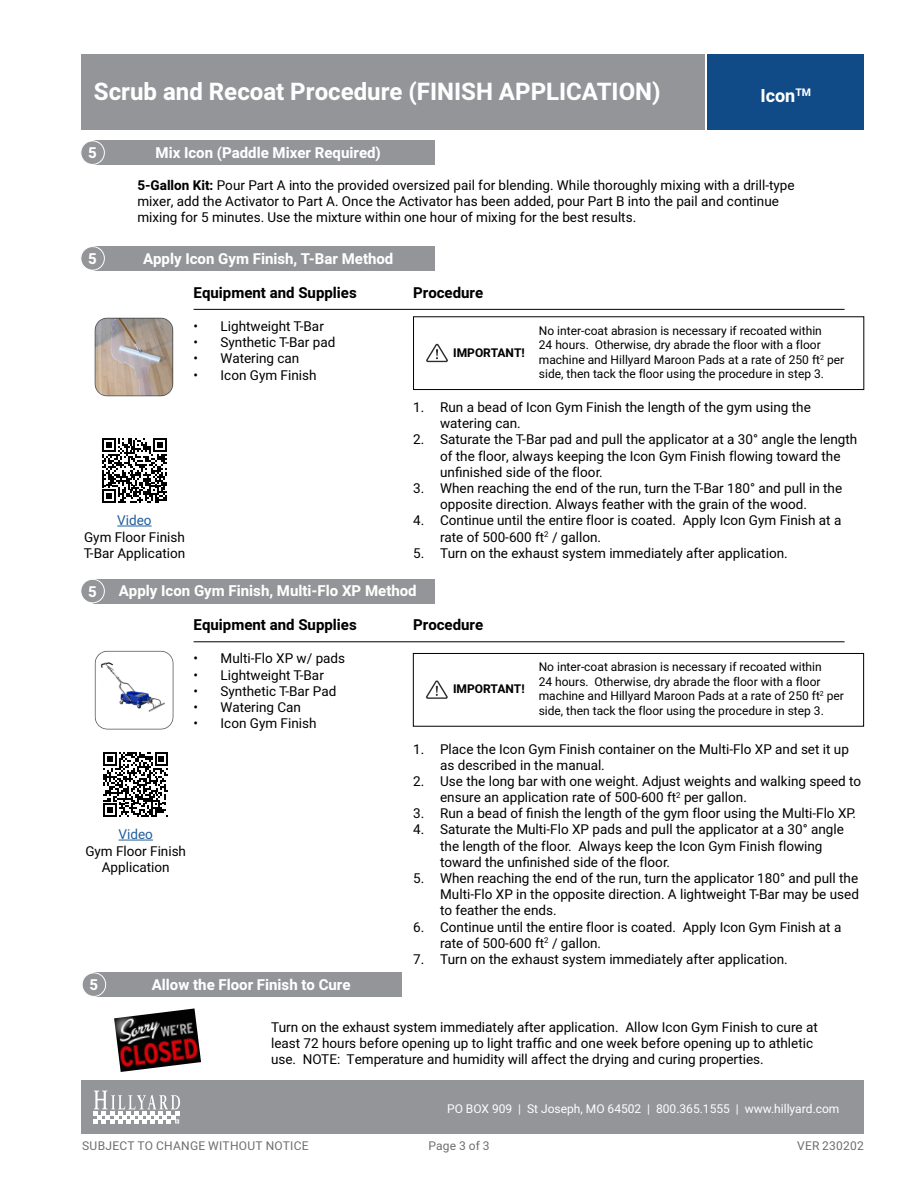
<style>
.page{position:relative;width:918px;height:1188px;background:#fff}
.page>*{position:absolute;margin:0;border:0;box-sizing:border-box;transform-origin:0 0}
.t1{font:700 24px "Heebo";color:#fff}
.t2{font:700 18px "Heebo";color:#fff}
.t3{font:700 15px "Heebo";color:#fff}
.t4{font:700 15px "Heebo";color:#000}
.t5{font:13.5px/16.2px "Heebo";color:#000}
.t6{font:13.5px "Heebo";color:#215e9e}
.t7{font:12px/14.4px "Heebo";color:#000}
.t8{font:12px "Heebo";color:#fff}
.t9{font:12px "Heebo";letter-spacing:.02em;color:#6d6e71}
.t10{font:700 12px "Heebo";color:#000}
.s1{font-weight:700}
</style>
<div class="page">
<div style="left:81px;top:54px;width:783px;height:76px;background:#939598"></div>
<div style="left:706px;top:54px;width:158px;height:76px;background:#104b87"></div>
<hr style="left:705px;top:54px;width:1px;height:76px;background:#fff">
<div style="left:81px;top:1080px;width:783px;height:54px;background:#939598"></div>
<svg style="left:94px;top:1091px;width:86px;height:32px"></svg>
<div style="left:413px;top:317px;width:451px;height:73px;border:1px solid #000"></div>
<svg style="left:426px;top:343px;width:22px;height:20px"></svg>
<div style="left:95px;top:246px;width:340px;height:25px;background:#939598"></div>
<div style="left:81px;top:246px;width:24px;height:24px;background:#939598;border-radius:50%"></div>
<div style="left:80px;top:246px;width:25px;height:25px;border:1px solid #fff;border-radius:50%"></div>
<hr style="left:194px;top:309px;width:651px;height:1px;background:#000">
<div style="left:94px;top:972px;width:308px;height:25px;background:#939598"></div>
<div style="left:82px;top:973px;width:24px;height:24px;background:#939598;border-radius:50%"></div>
<div style="left:82px;top:972px;width:24px;height:25px;border:1px solid #fff;border-radius:50%"></div>
<img style="left:114px;top:1008px;width:87px;height:64px">
<img style="left:94px;top:317px;width:80px;height:80px">
<hr style="left:117px;top:526px;width:35px;height:1px;background:#215e9e">
<svg style="left:102px;top:438px;width:65px;height:65px"></svg>
<div style="left:94px;top:579px;width:341px;height:24px;background:#939598"></div>
<div style="left:81px;top:579px;width:24px;height:24px;background:#939598;border-radius:50%"></div>
<div style="left:80px;top:579px;width:25px;height:24px;border:1px solid #fff;border-radius:50%"></div>
<hr style="left:194px;top:642px;width:651px;height:1px;background:#000">
<img style="left:94px;top:650px;width:80px;height:80px">
<hr style="left:119px;top:840px;width:34px;height:1px;background:#215e9e">
<svg style="left:103px;top:752px;width:65px;height:65px"></svg>
<div style="left:95px;top:141px;width:340px;height:24px;background:#939598"></div>
<div style="left:81px;top:141px;width:24px;height:24px;background:#939598;border-radius:50%"></div>
<div style="left:80px;top:140px;width:25px;height:25px;border:1px solid #fff;border-radius:50%"></div>
<div style="left:413px;top:653px;width:451px;height:73px;border:1px solid #000"></div>
<svg style="left:426px;top:680px;width:22px;height:19px"></svg>
<h1 class="t1" style="left:94px;top:75px;width:568px">Scrub and Recoat Procedure (FINISH APPLICATION)</h1>
<h2 class="t2" style="left:760px;top:83px;width:52px">Icon<sup>TM</sup></h2>
<p class="t3" style="left:88px;top:143px;width:10px">5</p>
<p class="t3" style="left:156px;top:142px;width:227px">Mix Icon (Paddle Mixer Required)</p>
<p class="t5" style="left:137px;top:177px;width:659px"><span class="s1">5-Gallon Kit:</span> Pour Part A into the provided oversized pail for blending. While thoroughly mixing with a drill-type mixer, add the Activator to Part A. Once the Activator has been added, pour Part B into the pail and continue mixing for 5 minutes. Use the mixture within one hour of mixing for the best results.</p>
<p class="t3" style="left:88px;top:248px;width:10px">5</p>
<p class="t3" style="left:143px;top:248px;width:252px">Apply Icon Gym Finish, T-Bar Method</p>
<p class="t4" style="left:194px;top:282px;width:165px">Equipment and Supplies</p>
<p class="t5" style="left:194px;top:318px;width:132px">• Lightweight T-Bar</p>
<p class="t5" style="left:194px;top:334px;width:143px">• Synthetic T-Bar pad</p>
<p class="t5" style="left:194px;top:351px;width:107px">• Watering can</p>
<p class="t5" style="left:194px;top:367px;width:124px">• Icon Gym Finish</p>
<p class="t4" style="left:413px;top:282px;width:72px">Procedure</p>
<p class="t10" style="left:453px;top:344px;width:73px">IMPORTANT!</p>
<p class="t7" style="left:539px;top:323px;width:307px">No inter-coat abrasion is necessary if recoated within<br>24 hours. Otherwise, dry abrade the floor with a floor machine and Hillyard Maroon Pads at a rate of 250 ft<sup>2</sup> per side, then tack the floor using the procedure in step 3.</p>
<p class="t5" style="left:440px;top:399px;width:372px;text-indent:-27px">1. Run a bead of Icon Gym Finish the length of the gym using the watering can.</p>
<p class="t5" style="left:440px;top:432px;width:419px;text-indent:-27px">2. Saturate the T-Bar pad and pull the applicator at a 30° angle the length of the floor, always keeping the Icon Gym Finish flowing toward the unfinished side of the floor.</p>
<p class="t5" style="left:440px;top:480px;width:404px;text-indent:-27px">3. When reaching the end of the run, turn the T-Bar 180° and pull in the opposite direction. Always feather with the grain of the wood.</p>
<p class="t5" style="left:440px;top:513px;width:403px;text-indent:-27px">4. Continue until the entire floor is coated. Apply Icon Gym Finish at a rate of 500-600 ft<sup>2</sup> / gallon.</p>
<p class="t5" style="left:413px;top:545px;width:376px">5. Turn on the exhaust system immediately after application.</p>
<p class="t6" style="left:117px;top:511px;width:36px">Video</p>
<p class="t5" style="left:84px;top:529px;width:103px">Gym Floor Finish<br>T-Bar Application</p>
<p class="t3" style="left:88px;top:581px;width:10px">5</p>
<p class="t3" style="left:119px;top:581px;width:299px">Apply Icon Gym Finish, Multi-Flo XP Method</p>
<p class="t4" style="left:194px;top:615px;width:165px">Equipment and Supplies</p>
<p class="t5" style="left:194px;top:651px;width:153px">• Multi-Flo XP w/ pads</p>
<p class="t5" style="left:194px;top:667px;width:132px">• Lightweight T-Bar</p>
<p class="t5" style="left:194px;top:683px;width:144px">• Synthetic T-Bar Pad</p>
<p class="t5" style="left:194px;top:699px;width:109px">• Watering Can</p>
<p class="t5" style="left:194px;top:715px;width:124px">• Icon Gym Finish</p>
<p class="t5" style="left:440px;top:741px;width:410px;text-indent:-27px">1. Place the Icon Gym Finish container on the Multi-Flo XP and set it up as described in the manual.</p>
<p class="t5" style="left:440px;top:773px;width:423px;text-indent:-27px">2. Use the long bar with one weight. Adjust weights and walking speed to ensure an application rate of 500-600 ft<sup>2</sup> per gallon.</p>
<p class="t5" style="left:413px;top:805px;width:444px">3. Run a bead of finish the length of the gym floor using the Multi-Flo XP.</p>
<p class="t5" style="left:440px;top:822px;width:405px;text-indent:-27px">4. Saturate the Multi-Flo XP pads and pull the applicator at a 30° angle the length of the floor. Always keep the Icon Gym Finish flowing toward the unfinished side of the floor.</p>
<p class="t5" style="left:440px;top:870px;width:420px;text-align:justify;text-indent:-27px">5. When reaching the end of the run, turn the applicator 180° and pull the Multi-Flo XP in the opposite direction. A lightweight T-Bar may be used to feather the ends.</p>
<p class="t5" style="left:440px;top:919px;width:403px;text-indent:-27px">6. Continue until the entire floor is coated. Apply Icon Gym Finish at a rate of 500-600 ft<sup>2</sup> / gallon.</p>
<p class="t5" style="left:413px;top:951px;width:376px">7. Turn on the exhaust system immediately after application.</p>
<p class="t4" style="left:413px;top:615px;width:72px">Procedure</p>
<p class="t7" style="left:539px;top:660px;width:307px">No inter-coat abrasion is necessary if recoated within<br>24 hours. Otherwise, dry abrade the floor with a floor machine and Hillyard Maroon Pads at a rate of 250 ft<sup>2</sup> per side, then tack the floor using the procedure in step 3.</p>
<p class="t10" style="left:453px;top:681px;width:73px">IMPORTANT!</p>
<p class="t6" style="left:119px;top:825px;width:36px">Video</p>
<p class="t5" style="left:85px;top:843px;width:102px;text-align:center">Gym Floor Finish<br>Application</p>
<p class="t3" style="left:89px;top:975px;width:10px">5</p>
<p class="t3" style="left:152px;top:974px;width:200px">Allow the Floor Finish to Cure</p>
<p class="t5" style="left:271px;top:1019px;width:548px">Turn on the exhaust system immediately after application. Allow Icon Gym Finish to cure at least 72 hours before opening up to light traffic and one week before opening up to athletic use. NOTE: Temperature and humidity will affect the drying and curing properties.</p>
<p class="t8" style="left:447px;top:1101px;width:394px">PO BOX 909 | St Joseph, MO 64502 | 800.365.1555 | www.hillyard.com</p>
<p class="t9" style="left:428px;top:1137px;width:63px">Page 3 of 3</p>
<p class="t9" style="left:82px;top:1137px;width:228px">SUBJECT TO CHANGE WITHOUT NOTICE</p>
<p class="t9" style="left:797px;top:1137px;width:68px">VER 230202</p>
</div>
